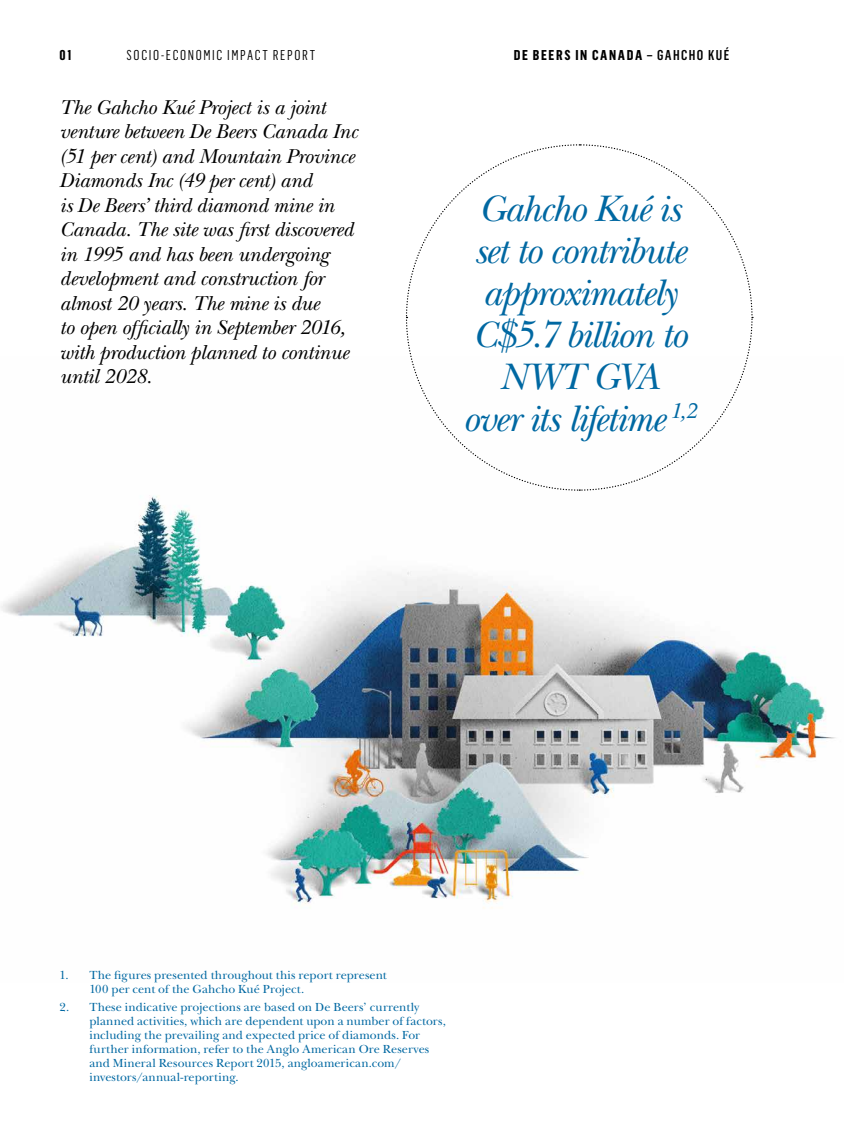
<style>
.page{position:relative;width:844px;height:1141px;background:#fff}
.page>*{position:absolute;margin:0;border:0;box-sizing:border-box;transform-origin:0 0}
.t1{font:italic 38.5px/42px "New Baskerville Std";letter-spacing:-.035em;color:#0068a2;text-align:center}
.t2{font:italic 21px/24.5px "New Baskerville Std";letter-spacing:-.01em;color:#000}
.t3{font:700 14px "Flama Condensed";letter-spacing:.115em;color:#000}
.t4{font:14px "Flama Condensed";letter-spacing:.115em;color:#000}
.t5{font:12.25px/14px "New Baskerville Std";letter-spacing:.005em;color:#0068a2}
.s1{font-weight:500}
</style>
<div class="page">
<img style="left:1px;top:495px;width:835px;height:413px">
<svg style="left:405px;top:144px;width:348px;height:347px"></svg>
<p class="t3" style="left:60px;top:46px;width:13px">01</p>
<p class="t4" style="left:126px;top:46px;width:190px">SOCIO-ECONOMIC IMPACT REPORT</p>
<p class="t3" style="left:513px;top:46px;width:217px">DE BEERS IN CANADA – <span class="s1">GAHCHO KUÉ</span></p>
<p class="t2" style="left:60px;top:95px;width:299px">The Gahcho Kué Project is a joint venture between De Beers Canada Inc (51 per cent) and Mountain Province<br>Diamonds Inc (49 per cent) and<br>is De Beers’ third diamond mine in<br>Canada. The site was first discovered in 1995 and has been undergoing development and construction for almost 20 years. The mine is due<br>to open officially in September 2016, with production planned to continue until 2028.</p>
<h1 class="t1" style="left:462px;top:188px;width:235px">Gahcho Kué is set to contribute approximately<br>C$5.7 billion to<br>NWT GVA<br>over its lifetime <sup>1,2</sup></h1>
<p class="t5" style="left:89px;top:968px;width:299px;text-indent:-30px">1. The figures presented throughout this report represent<br>100 per cent of the Gahcho Kué Project.</p>
<p class="t5" style="left:89px;top:1001px;width:358px;text-indent:-30px">2. These indicative projections are based on De Beers’ currently planned activities, which are dependent upon a number of factors, including the prevailing and expected price of diamonds. For further information, refer to the Anglo American Ore Reserves and Mineral Resources Report 2015, angloamerican.com/ investors/annual-reporting.</p>
</div>
